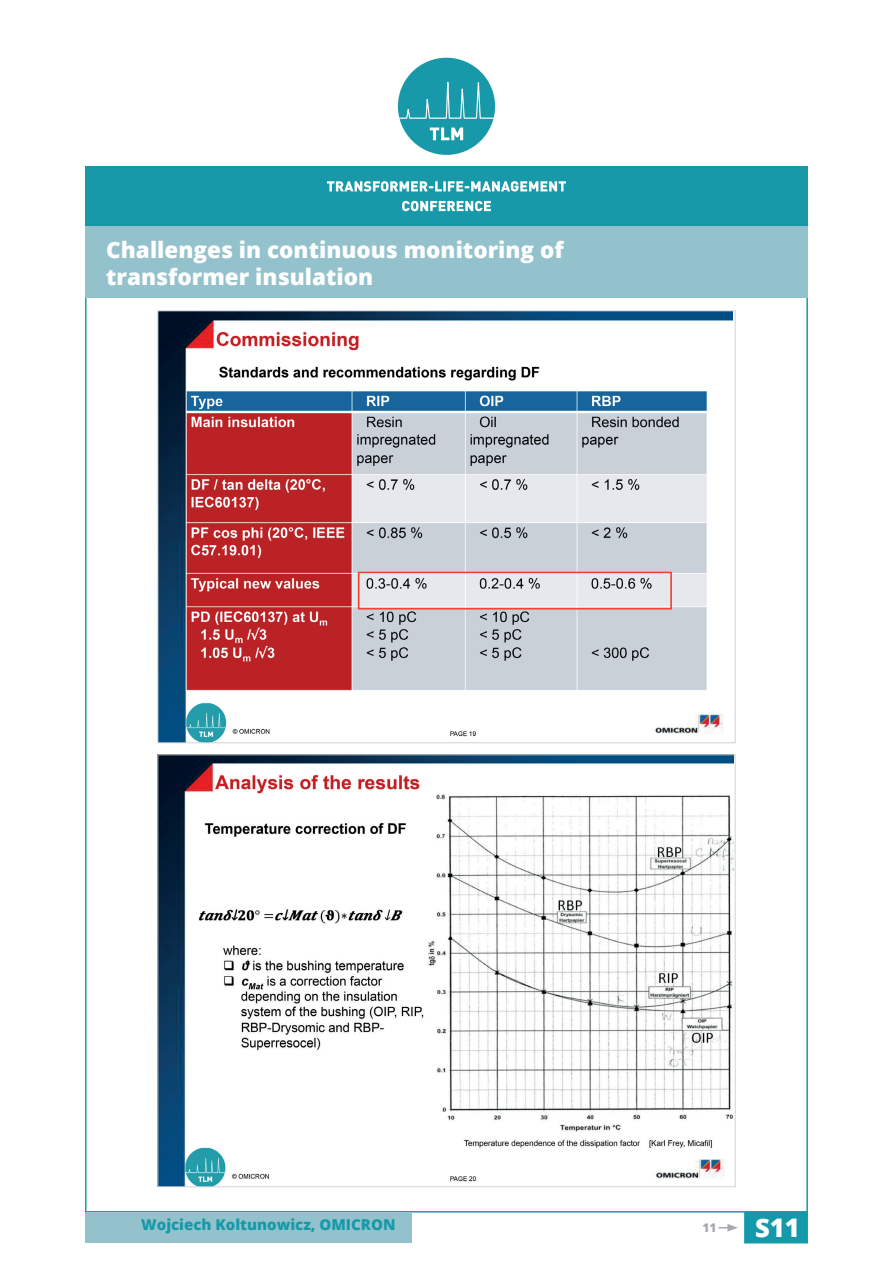
<style>
.page{position:relative;width:893px;height:1263px;background:#fff}
.page>*{position:absolute;margin:0;border:0;box-sizing:border-box;transform-origin:0 0}
.t1{font:800 25.65px "Open Sans";color:#fff}
.t2{font:800 22.5px/27px "Open Sans";color:#fff}
.t3{font:800 15px "Open Sans";color:#1899a9}
.t4{font:800 12px "Open Sans";color:#a8a9ad}
</style>
<div class="page">
<div style="left:744px;top:1212px;width:64px;height:31px;background:#1499ab"></div>
<svg style="left:719px;top:1224px;width:19px;height:7px"></svg>
<div style="left:85px;top:1212px;width:327px;height:31px;background:#93c2cd"></div>
<img style="left:159px;top:312px;width:573px;height:429px">
<img style="left:159px;top:756px;width:574px;height:429px">
<div style="left:85px;top:225px;width:723px;height:73px;background:#93c2cd"></div>
<div style="left:398px;top:58px;width:97px;height:97px;background:#1899a9;border-radius:50%"></div>
<svg style="left:397px;top:82px;width:99px;height:39px"></svg>
<svg style="left:430px;top:128px;width:33px;height:12px"></svg>
<div style="left:85px;top:167px;width:723px;height:59px;background:#1899a9"></div>
<svg style="left:327px;top:181px;width:239px;height:11px"></svg>
<svg style="left:402px;top:201px;width:89px;height:10px"></svg>
<p class="t2" style="left:106px;top:236px;width:459px">Challenges in continuous monitoring of transformer insulation</p>
<p class="t3" style="left:141px;top:1213px;width:256px">Wojciech Koltunowicz, OMICRON</p>
<p class="t4" style="left:702px;top:1219px;width:16px">11</p>
<p class="t1" style="left:755px;top:1208px;width:46px">S11</p>
</div>
